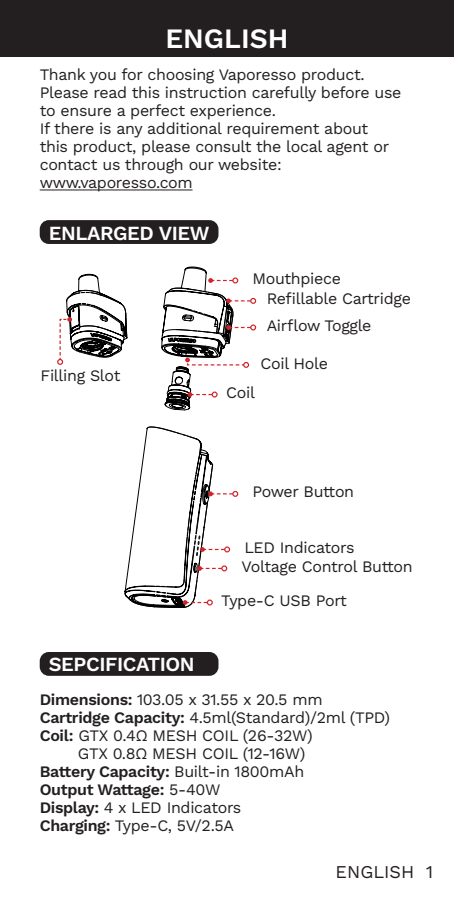
<style>
.page{position:relative;width:454px;height:908px;background:#fff}
.page>*{position:absolute;margin:0;border:0;box-sizing:border-box;transform-origin:0 0}
.t1{font:600 28px "Work Sans";color:#fff}
.t2{font:600 20px "Work Sans";letter-spacing:-.02em;color:#fff}
.t3{font:18px "Work Sans";color:#231f20}
.t4{font:16px/18px "Work Sans";letter-spacing:-.02em;color:#231f20}
.t5{font:600 16px "Work Sans";letter-spacing:-.02em;color:#231f20}
.s1{font-weight:600}
.s2{font-weight:400}
</style>
<div class="page">
<svg style="left:124px;top:448px;width:107px;height:160px"></svg>
<svg style="left:144px;top:410px;width:84px;height:193px"></svg>
<hr style="left:40px;top:189px;width:152px;height:1px;background:#231f20">
<div style="left:40px;top:220px;width:178px;height:24px;background:#231f20;border-radius:9px"></div>
<div style="left:40px;top:651px;width:178px;height:24px;background:#231f20;border-radius:9px"></div>
<svg style="left:208px;top:490px;width:30px;height:6px"></svg>
<svg style="left:197px;top:565px;width:30px;height:6px"></svg>
<svg style="left:183px;top:599px;width:30px;height:6px"></svg>
<div style="left:0;top:0;width:454px;height:57px;background:#231f20"></div>
<svg style="left:196px;top:535px;width:34px;height:20px"></svg>
<svg style="left:161px;top:266px;width:95px;height:144px"></svg>
<svg style="left:57px;top:273px;width:71px;height:92px"></svg>
<p class="t1" style="left:165px;top:17px;width:124px">ENGLISH</p>
<p class="t4" style="left:40px;top:65px;width:363px">Thank you for choosing Vaporesso product.<br>Please read this instruction carefully before use to ensure a perfect experience.</p>
<p class="t4" style="left:40px;top:119px;width:351px">If there is any additional requirement about this product, please consult the local agent or contact us through our website:</p>
<p class="t4" style="left:40px;top:173px;width:154px">www.vaporesso.com</p>
<p class="t2" style="left:49px;top:218px;width:162px">ENLARGED VIEW</p>
<p class="t4" style="left:41px;top:366px;width:81px">Filling Slot</p>
<p class="t4" style="left:252px;top:269px;width:90px">Mouthpiece</p>
<p class="t4" style="left:266px;top:316px;width:106px">Airflow Toggle</p>
<p class="t4" style="left:266px;top:289px;width:146px">Refillable Cartridge</p>
<p class="t4" style="left:260px;top:353px;width:69px">Coil Hole</p>
<p class="t4" style="left:226px;top:382px;width:30px">Coil</p>
<p class="t2" style="left:49px;top:648px;width:147px">SEPCIFICATION</p>
<p class="t4" style="left:252px;top:482px;width:103px">Power Button</p>
<p class="t4" style="left:244px;top:537px;width:112px">LED Indicators</p>
<p class="t4" style="left:241px;top:556px;width:172px">Voltage Control Button</p>
<p class="t4" style="left:221px;top:590px;width:127px">Type-C USB Port</p>
<p class="t4" style="left:40px;top:689px;width:284px"><span class="s1">Dimensions:</span> 103.05 x 31.55 x 20.5 mm</p>
<p class="t4" style="left:40px;top:707px;width:352px"><span class="s1">Cartridge Capacity:</span> 4.5ml(Standard)/2ml (TPD)</p>
<p class="t4" style="left:40px;top:725px;width:274px"><span class="s1">Coil:</span> GTX 0.4Ω MESH COIL (26-32W)</p>
<p class="t4" style="left:78px;top:743px;width:229px">GTX 0.8Ω MESH COIL (12-16W)</p>
<p class="t5" style="left:40px;top:758px;width:266px">Battery Capacity: <span class="s2">Built-in 1800mAh</span></p>
<p class="t5" style="left:40px;top:776px;width:182px">Output Wattage: <span class="s2">5-40W</span></p>
<p class="t4" style="left:40px;top:797px;width:203px"><span class="s1">Display:</span> 4 x LED Indicators</p>
<p class="t4" style="left:40px;top:815px;width:196px"><span class="s1">Charging:</span> Type-C, 5V/2.5A</p>
<p class="t3" style="left:335px;top:857px;width:99px">ENGLISH 1</p>
</div>
